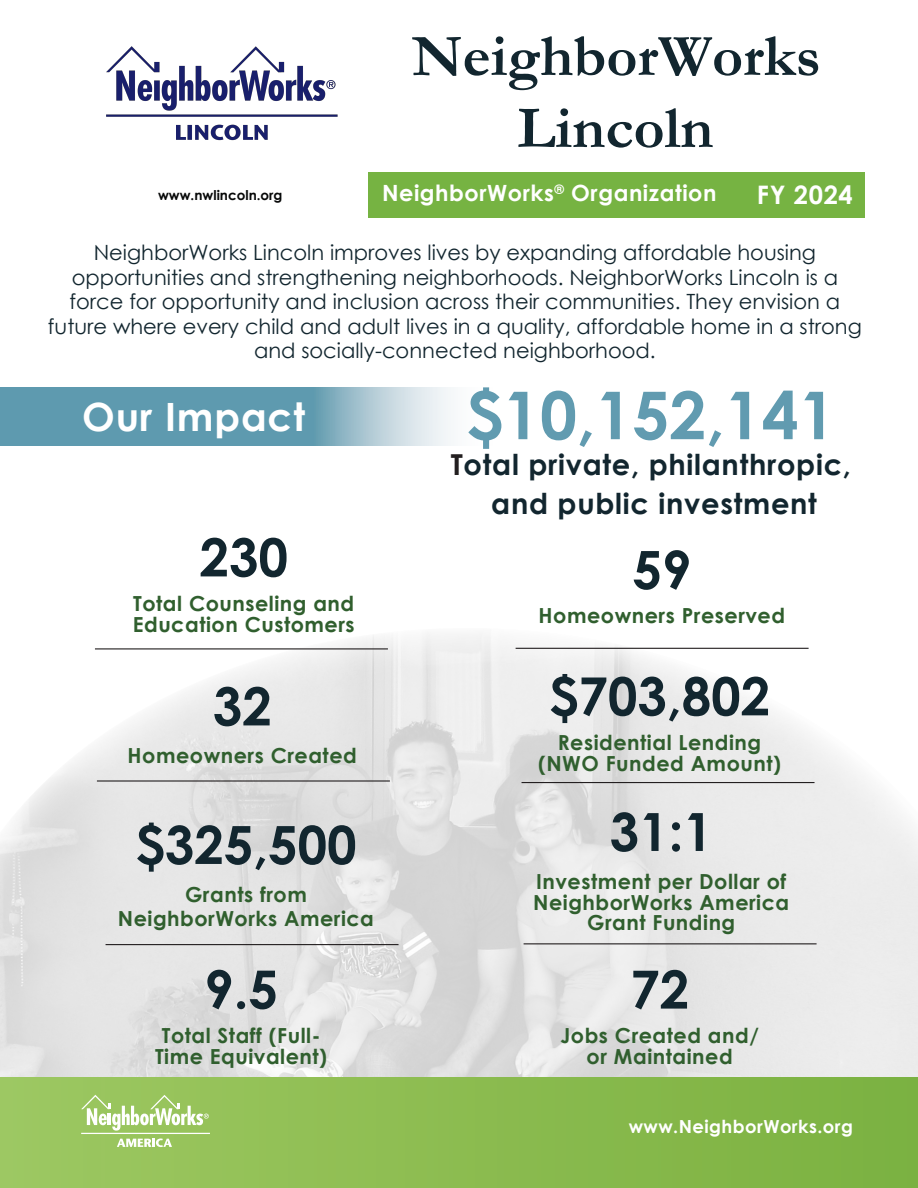
<style>
.page{position:relative;width:918px;height:1188px;background:#fff}
.page>*{position:absolute;margin:0;border:0;box-sizing:border-box;transform-origin:0 0}
.t1{font:700 66px "Century Gothic";color:#619bb0}
.t2{font:700 60px/72px "Garamond";color:#12262f;text-align:center}
.t3{font:700 52.65px "Century Gothic";color:#12262f}
.t4{font:700 39px "Century Gothic";letter-spacing:.02em;color:#fff}
.t5{font:700 28.8px/38.7px "Century Gothic";letter-spacing:.025em;color:#12262f;text-align:center}
.t6{font:700 25.5px "Century Gothic";letter-spacing:.025em;color:#fff}
.t7{font:700 22.35px "Century Gothic";letter-spacing:.025em;color:#fff}
.t8{font:21px/24.5px "Century Gothic";color:#12262f;text-align:center}
.t9{font:700 20.7px/21.3px "Century Gothic";letter-spacing:.025em;color:#305f2e;text-align:center}
.t10{font:700 18px "Century Gothic";letter-spacing:.025em;color:#fff}
.t11{font:700 13.5px "Century Gothic";color:#070808}
.s1{color:#231f20}
</style>
<div class="page">
<img style="left:0;top:634px;width:918px;height:444px">
<div style="left:0;top:1078px;width:918px;height:110px;background:linear-gradient(to right,#9ec862,#7bb140)"></div>
<svg style="left:81px;top:1095px;width:128px;height:36px"></svg>
<svg style="left:117px;top:1139px;width:55px;height:8px"></svg>
<hr style="left:81px;top:1133px;width:129px;height:1px;background:#fff">
<div style="left:369px;top:172px;width:496px;height:46px;background:#76b342"></div>
<svg style="left:0;top:388px;width:451px;height:58px;background:#79aabb"></svg>
<hr style="left:97px;top:780px;width:293px;height:2px;background:#231f20">
<hr style="left:516px;top:648px;width:293px;height:1px;background:#231f20">
<hr style="left:106px;top:944px;width:293px;height:1px;background:#231f20">
<hr style="left:524px;top:943px;width:293px;height:1px;background:#231f20">
<hr style="left:95px;top:648px;width:293px;height:1px;background:#231f20">
<img style="left:106px;top:46px;width:232px;height:95px">
<hr style="left:522px;top:782px;width:293px;height:1px;background:#231f20">
<h2 class="t2" style="left:412px;top:20px;width:410px">NeighborWorks<br>Lincoln</h2>
<p class="t7" style="left:382px;top:179px;width:336px">NeighborWorks<sup>®</sup> Organization</p>
<p class="t6" style="left:757px;top:176px;width:98px">FY 2024</p>
<p class="t8" style="left:48px;top:240px;width:815px">NeighborWorks Lincoln improves lives by expanding affordable housing opportunities and strengthening neighborhoods. NeighborWorks Lincoln is a force for opportunity and inclusion across their communities. They envision a future where every child and adult lives in a quality, affordable home in a strong and socially-connected neighborhood.</p>
<h3 class="t4" style="left:82px;top:392px;width:225px">Our Impact</h3>
<p class="t11" style="left:158px;top:185px;width:126px">www.nwlincoln.org</p>
<h1 class="t1" style="left:466px;top:374px;width:371px">$10,152,141</h1>
<h3 class="t5" style="left:451px;top:445px;width:402px"><span class="s1">T</span>otal private, philanthropic, and public investment</h3>
<h3 class="t3" style="left:199px;top:517px;width:90px">230</h3>
<p class="t9" style="left:133px;top:592px;width:223px;text-align:left">Total Counseling and<br>Education Customers</p>
<h3 class="t3" style="left:213px;top:666px;width:61px">32</h3>
<p class="t9" style="left:128px;top:744px;width:231px">Homeowners Created</p>
<h3 class="t3" style="left:135px;top:812px;width:223px">$325,500</h3>
<p class="t9" style="left:118px;top:882px;width:258px;line-height:24px">Grants from<br>NeighborWorks America</p>
<h3 class="t3" style="left:204px;top:949px;width:75px">9.5</h3>
<p class="t9" style="left:155px;top:1024px;width:174px">Total Staff (Full-<br>Time Equivalent)</p>
<h3 class="t3" style="left:632px;top:530px;width:61px">59</h3>
<p class="t9" style="left:539px;top:604px;width:248px">Homeowners Preserved</p>
<h3 class="t3" style="left:549px;top:656px;width:223px">$703,802</h3>
<p class="t9" style="left:538px;top:731px;width:245px">Residential Lending (NWO Funded Amount)</p>
<h3 class="t3" style="left:610px;top:792px;width:105px">31:1</h3>
<p class="t9" style="left:533px;top:870px;width:258px;line-height:20.7px">Investment per Dollar of<br>NeighborWorks America<br>Grant Funding</p>
<h3 class="t3" style="left:630px;top:950px;width:61px">72</h3>
<p class="t9" style="left:560px;top:1024px;width:200px">Jobs Created and/ or Maintained</p>
<p class="t10" style="left:629px;top:1115px;width:226px">www.NeighborWorks.org</p>
</div>
